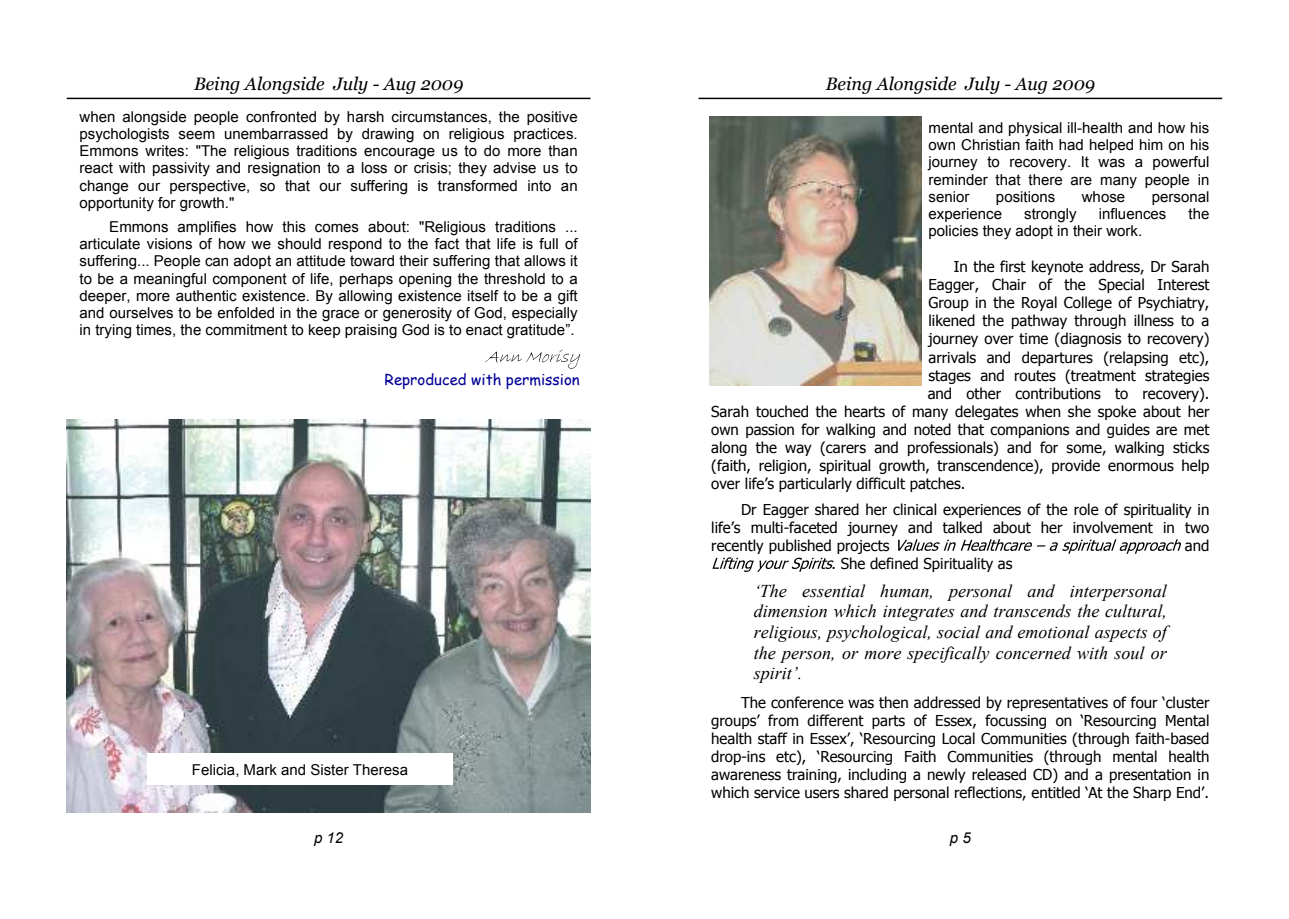
<style>
.page{position:relative;width:1289px;height:919px;background:#fff}
.page>*{position:absolute;margin:0;border:0;box-sizing:border-box;transform-origin:0 0}
.t1{font:italic 18px/20.7px "Times New Roman";color:#000;text-align:justify}
.t2{font:italic 18px "Georgia";color:#000}
.t3{font:15px/18.1px "Tahoma";color:#000;text-align:justify}
.t4{font:15px/17.2px "Arial";color:#000;text-align:justify}
.t5{font:15px "Comic Sans MS";color:#009}
.t6{font:italic 15px "Arial";color:#000}
</style>
<div class="page">
<hr style="left:67px;top:98px;width:523px;height:1px;background:#000">
<hr style="left:698px;top:98px;width:524px;height:1px;background:#000">
<svg style="left:898px;top:539px;width:283px;height:14px"></svg>
<svg style="left:712px;top:557px;width:121px;height:15px"></svg>
<img style="left:709px;top:117px;width:212px;height:268px">
<svg style="left:485px;top:349px;width:95px;height:20px"></svg>
<img style="left:67px;top:420px;width:523px;height:392px">
<div style="left:147px;top:753px;width:305px;height:32px;background:#fff"></div>
<p class="t2" style="left:194px;top:76px;width:270px">Being Alongside July - Aug 2009</p>
<p class="t2" style="left:825px;top:76px;width:270px">Being Alongside July - Aug 2009</p>
<p class="t4" style="left:80px;top:109px;width:499px">when alongside people confronted by harsh circumstances, the positive psychologists seem unembarrassed by drawing on religious practices.<br>Emmons writes: "The religious traditions encourage us to do more than react with passivity and resignation to a loss or crisis; they advise us to change our perspective, so that our suffering is transformed into an opportunity for growth."</p>
<p class="t4" style="left:80px;top:219px;width:499px;text-indent:30px">Emmons amplifies how this comes about: "Religious traditions ... articulate visions of how we should respond to the fact that life is full of suffering... People can adopt an attitude toward their suffering that allows it to be a meaningful component of life, perhaps opening the threshold to a deeper, more authentic existence. By allowing existence itself to be a gift and ourselves to be enfolded in the grace or generosity of God, especially in trying times, the commitment to keep praising God is to enact gratitude”.</p>
<p class="t5" style="left:384px;top:373px;width:197px">Reproduced with permission</p>
<p class="t4" style="left:192px;top:762px;width:218px">Felicia, Mark and Sister Theresa</p>
<p class="t4" style="left:928px;top:120px;width:282px">mental and physical ill-health and how his own Christian faith had helped him on his journey to recovery. It was a powerful reminder that there are many people in senior</p>
<p class="t4" style="left:995px;top:189px;width:61px">positions</p>
<p class="t4" style="left:1081px;top:189px;width:45px">whose</p>
<p class="t4" style="left:1151px;top:189px;width:59px">personal</p>
<p class="t4" style="left:928px;top:206px;width:75px">experience</p>
<p class="t4" style="left:1024px;top:206px;width:54px">strongly</p>
<p class="t4" style="left:1098px;top:206px;width:69px">influences</p>
<p class="t4" style="left:1188px;top:206px;width:22px">the</p>
<p class="t4" style="left:928px;top:224px;width:215px">policies they adopt in their work.</p>
<p class="t3" style="left:953px;top:259px;width:257px">In the first keynote address, Dr Sarah</p>
<p class="t3" style="left:928px;top:277px;width:282px">Eagger, Chair of the Special Interest</p>
<p class="t3" style="left:928px;top:295px;width:282px">Group in the Royal College of Psychiatry,</p>
<p class="t3" style="left:928px;top:313px;width:282px">likened the pathway through illness to a</p>
<p class="t3" style="left:928px;top:331px;width:282px">journey over time (diagnosis to recovery)</p>
<p class="t3" style="left:928px;top:349px;width:282px">arrivals and departures (relapsing etc),</p>
<p class="t3" style="left:928px;top:367px;width:282px">stages and routes (treatment strategies</p>
<p class="t3" style="left:927px;top:385px;width:283px">and other contributions to recovery).</p>
<p class="t3" style="left:711px;top:403px;width:499px">Sarah touched the hearts of many delegates when she spoke about her</p>
<p class="t3" style="left:711px;top:421px;width:499px">own passion for walking and noted that companions and guides are met</p>
<p class="t3" style="left:711px;top:439px;width:499px">along the way (carers and professionals) and for some, walking sticks</p>
<p class="t3" style="left:711px;top:458px;width:499px">(faith, religion, spiritual growth, transcendence), provide enormous help</p>
<p class="t3" style="left:711px;top:476px;width:255px">over life’s particularly difficult patches.</p>
<p class="t3" style="left:711px;top:501px;width:499px;text-indent:30px">Dr Eagger shared her clinical experiences of the role of spirituality in life’s multi-faceted journey and talked about her involvement in two recently published projects</p>
<p class="t3" style="left:1184px;top:537px;width:26px">and</p>
<p class="t3" style="left:831px;top:555px;width:182px">. She defined Spirituality as</p>
<p class="t1" style="left:753px;top:582px;width:414px">‘The essential human, personal and interpersonal dimension which integrates and transcends the cultural, religious, psychological, social and emotional aspects of the person, or more specifically concerned with soul or spirit’.</p>
<p class="t3" style="left:711px;top:694px;width:499px;text-indent:30px">The conference was then addressed by representatives of four ‘cluster groups’ from different parts of Essex, focussing on ‘Resourcing Mental health staff in Essex’, ‘Resourcing Local Communities (through faith-based drop-ins etc), ‘Resourcing Faith Communities (through mental health awareness training, including a newly released CD) and a presentation in which service users shared personal reflections, entitled ‘At the Sharp End’.</p>
<p class="t6" style="left:314px;top:831px;width:31px">p 12</p>
<p class="t6" style="left:949px;top:831px;width:22px">p 5</p>
</div>
